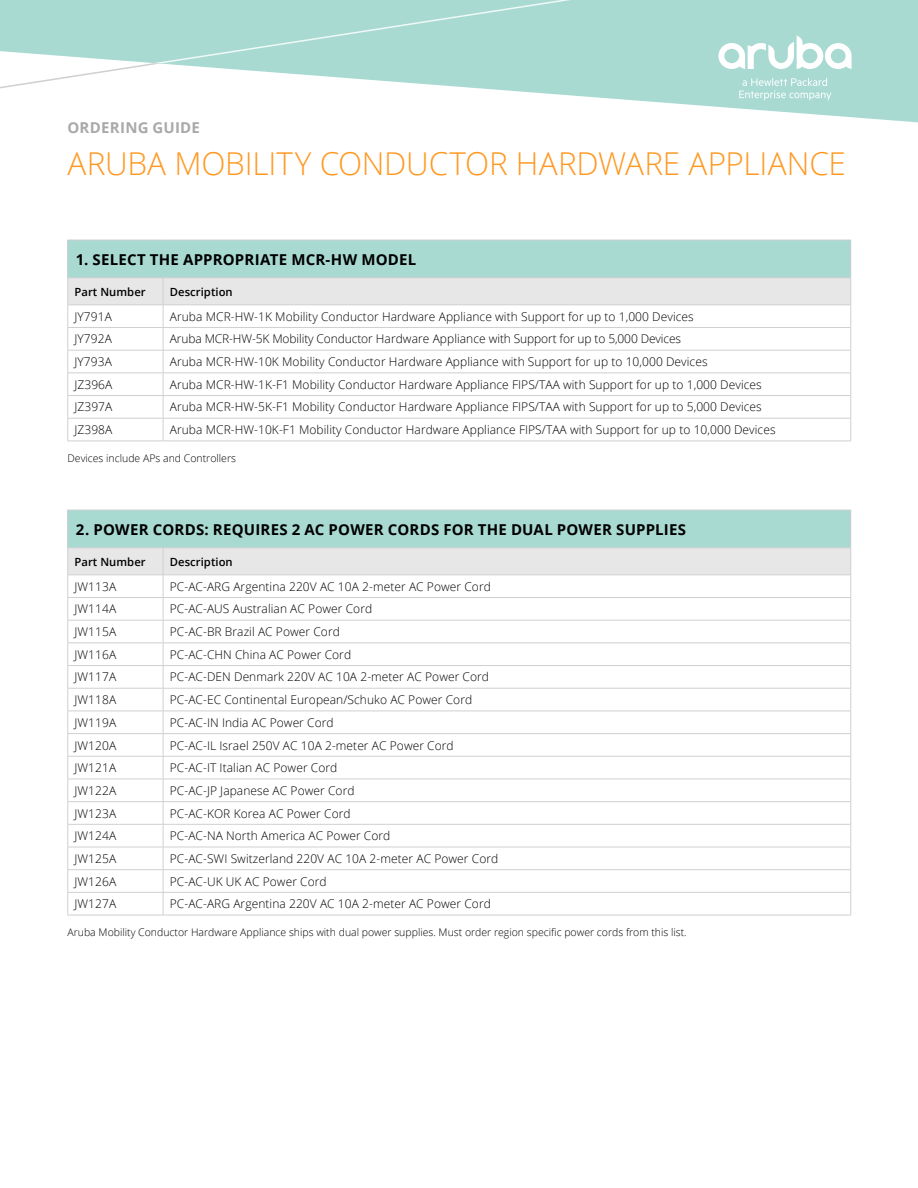
<style>
.page{position:relative;width:918px;height:1188px;background:#fff}
.page>*{position:absolute;margin:0;border:0;box-sizing:border-box;transform-origin:0 0}
.t1{font:300 31.5px "Open Sans";letter-spacing:-.005em;color:#ff9821}
.t2{font:700 15px "Open Sans";letter-spacing:.015em;color:#000}
.t3{font:700 15px "Open Sans";letter-spacing:.01em;color:#aaa8a9}
.t4{font:300 12px "Open Sans";letter-spacing:.005em;color:#000}
.t5{font:600 11.25px "Open Sans";letter-spacing:.005em;color:#000}
.t6{font:300 10.5px "Open Sans";color:#000}
</style>
<div class="page">
<svg style="left:0;top:0;width:918px;height:123px;fill:#a8dad2"></svg>
<svg style="left:718px;top:35px;width:134px;height:65px"></svg>
<div style="left:68px;top:240px;width:783px;height:38px;background:#a8dad2"></div>
<hr style="left:68px;top:240px;width:95px;height:1px;background:#ced0d1">
<hr style="left:67px;top:240px;width:1px;height:38px;background:#ced0d1">
<hr style="left:163px;top:240px;width:688px;height:1px;background:#ced0d1">
<hr style="left:851px;top:240px;width:1px;height:38px;background:#ced0d1">
<svg style="left:67px;top:278px;width:785px;height:163px"></svg>
<hr style="left:68px;top:327px;width:95px;height:1px;background:#ced0d1">
<hr style="left:163px;top:327px;width:688px;height:1px;background:#ced0d1">
<hr style="left:68px;top:350px;width:95px;height:1px;background:#ced0d1">
<hr style="left:163px;top:350px;width:688px;height:1px;background:#ced0d1">
<hr style="left:68px;top:373px;width:95px;height:1px;background:#ced0d1">
<hr style="left:163px;top:373px;width:688px;height:1px;background:#ced0d1">
<hr style="left:68px;top:395px;width:95px;height:1px;background:#ced0d1">
<hr style="left:163px;top:395px;width:688px;height:1px;background:#ced0d1">
<hr style="left:68px;top:418px;width:95px;height:1px;background:#ced0d1">
<hr style="left:163px;top:418px;width:688px;height:1px;background:#ced0d1">
<hr style="left:68px;top:441px;width:95px;height:1px;background:#ced0d1">
<hr style="left:163px;top:441px;width:688px;height:1px;background:#ced0d1">
<hr style="left:68px;top:305px;width:95px;height:1px;background:#ced0d1">
<hr style="left:163px;top:305px;width:688px;height:1px;background:#ced0d1">
<div style="left:68px;top:510px;width:783px;height:38px;background:#a8dad2"></div>
<hr style="left:68px;top:510px;width:95px;height:1px;background:#ced0d1">
<hr style="left:67px;top:510px;width:1px;height:38px;background:#ced0d1">
<hr style="left:163px;top:510px;width:688px;height:1px;background:#ced0d1">
<hr style="left:851px;top:510px;width:1px;height:38px;background:#ced0d1">
<svg style="left:67px;top:548px;width:785px;height:367px"></svg>
<hr style="left:68px;top:575px;width:95px;height:1px;background:#ced0d1">
<hr style="left:163px;top:575px;width:688px;height:1px;background:#ced0d1">
<hr style="left:68px;top:597px;width:95px;height:1px;background:#ced0d1">
<hr style="left:163px;top:597px;width:688px;height:1px;background:#ced0d1">
<hr style="left:68px;top:620px;width:95px;height:1px;background:#ced0d1">
<hr style="left:163px;top:620px;width:688px;height:1px;background:#ced0d1">
<hr style="left:68px;top:643px;width:95px;height:1px;background:#ced0d1">
<hr style="left:163px;top:643px;width:688px;height:1px;background:#ced0d1">
<hr style="left:68px;top:665px;width:95px;height:1px;background:#ced0d1">
<hr style="left:163px;top:665px;width:688px;height:1px;background:#ced0d1">
<hr style="left:68px;top:688px;width:95px;height:1px;background:#ced0d1">
<hr style="left:163px;top:688px;width:688px;height:1px;background:#ced0d1">
<hr style="left:68px;top:711px;width:95px;height:1px;background:#ced0d1">
<hr style="left:163px;top:711px;width:688px;height:1px;background:#ced0d1">
<hr style="left:68px;top:733px;width:95px;height:1px;background:#ced0d1">
<hr style="left:163px;top:733px;width:688px;height:1px;background:#ced0d1">
<hr style="left:68px;top:756px;width:95px;height:1px;background:#ced0d1">
<hr style="left:163px;top:756px;width:688px;height:1px;background:#ced0d1">
<hr style="left:68px;top:779px;width:95px;height:1px;background:#ced0d1">
<hr style="left:163px;top:779px;width:688px;height:1px;background:#ced0d1">
<hr style="left:68px;top:801px;width:95px;height:1px;background:#ced0d1">
<hr style="left:163px;top:801px;width:688px;height:1px;background:#ced0d1">
<hr style="left:68px;top:824px;width:95px;height:1px;background:#ced0d1">
<hr style="left:163px;top:824px;width:688px;height:1px;background:#ced0d1">
<hr style="left:68px;top:847px;width:95px;height:1px;background:#ced0d1">
<hr style="left:163px;top:847px;width:688px;height:1px;background:#ced0d1">
<hr style="left:68px;top:869px;width:95px;height:1px;background:#ced0d1">
<hr style="left:163px;top:869px;width:688px;height:1px;background:#ced0d1">
<hr style="left:68px;top:892px;width:95px;height:1px;background:#ced0d1">
<hr style="left:163px;top:892px;width:688px;height:1px;background:#ced0d1">
<hr style="left:68px;top:915px;width:95px;height:1px;background:#ced0d1">
<hr style="left:163px;top:915px;width:688px;height:1px;background:#ced0d1">
<p class="t3" style="left:68px;top:117px;width:134px">ORDERING GUIDE</p>
<h1 class="t1" style="left:68px;top:142px;width:780px">ARUBA MOBILITY CONDUCTOR HARDWARE APPLIANCE</h1>
<p class="t2" style="left:76px;top:249px;width:342px">1. SELECT THE APPROPRIATE MCR-HW MODEL</p>
<p class="t5" style="left:75px;top:284px;width:73px">Part Number</p>
<p class="t5" style="left:170px;top:284px;width:64px">Description</p>
<p class="t4" style="left:75px;top:308px;width:39px">JY791A</p>
<p class="t4" style="left:170px;top:308px;width:525px">Aruba MCR-HW-1K Mobility Conductor Hardware Appliance with Support for up to 1,000 Devices</p>
<p class="t4" style="left:75px;top:331px;width:39px">JY792A</p>
<p class="t4" style="left:170px;top:331px;width:513px">Aruba MCR-HW-5K Mobility Conductor Hardware Appliance with Support for up to 5,000 Devices</p>
<p class="t4" style="left:75px;top:354px;width:39px">JY793A</p>
<p class="t4" style="left:170px;top:354px;width:539px">Aruba MCR-HW-10K Mobility Conductor Hardware Appliance with Support for up to 10,000 Devices</p>
<p class="t4" style="left:75px;top:376px;width:39px">JZ396A</p>
<p class="t4" style="left:170px;top:376px;width:593px">Aruba MCR-HW-1K-F1 Mobility Conductor Hardware Appliance FIPS/TAA with Support for up to 1,000 Devices</p>
<p class="t4" style="left:75px;top:399px;width:39px">JZ397A</p>
<p class="t4" style="left:170px;top:399px;width:593px">Aruba MCR-HW-5K-F1 Mobility Conductor Hardware Appliance FIPS/TAA with Support for up to 5,000 Devices</p>
<p class="t4" style="left:75px;top:422px;width:39px">JZ398A</p>
<p class="t4" style="left:170px;top:422px;width:607px">Aruba MCR-HW-10K-F1 Mobility Conductor Hardware Appliance FIPS/TAA with Support for up to 10,000 Devices</p>
<p class="t6" style="left:68px;top:451px;width:170px">Devices include APs and Controllers</p>
<p class="t2" style="left:76px;top:519px;width:612px">2. POWER CORDS: REQUIRES 2 AC POWER CORDS FOR THE DUAL POWER SUPPLIES</p>
<p class="t5" style="left:75px;top:554px;width:73px">Part Number</p>
<p class="t5" style="left:170px;top:554px;width:64px">Description</p>
<p class="t4" style="left:75px;top:578px;width:43px">JW113A</p>
<p class="t4" style="left:170px;top:578px;width:323px">PC-AC-ARG Argentina 220V AC 10A 2-meter AC Power Cord</p>
<p class="t4" style="left:75px;top:601px;width:43px">JW114A</p>
<p class="t4" style="left:170px;top:601px;width:204px">PC-AC-AUS Australian AC Power Cord</p>
<p class="t4" style="left:75px;top:624px;width:43px">JW115A</p>
<p class="t4" style="left:170px;top:624px;width:172px">PC-AC-BR Brazil AC Power Cord</p>
<p class="t4" style="left:75px;top:646px;width:43px">JW116A</p>
<p class="t4" style="left:170px;top:646px;width:183px">PC-AC-CHN China AC Power Cord</p>
<p class="t4" style="left:75px;top:669px;width:43px">JW117A</p>
<p class="t4" style="left:170px;top:669px;width:321px">PC-AC-DEN Denmark 220V AC 10A 2-meter AC Power Cord</p>
<p class="t4" style="left:75px;top:692px;width:43px">JW118A</p>
<p class="t4" style="left:170px;top:692px;width:304px">PC-AC-EC Continental European/Schuko AC Power Cord</p>
<p class="t4" style="left:75px;top:714px;width:43px">JW119A</p>
<p class="t4" style="left:170px;top:714px;width:165px">PC-AC-IN India AC Power Cord</p>
<p class="t4" style="left:75px;top:737px;width:43px">JW120A</p>
<p class="t4" style="left:170px;top:737px;width:285px">PC-AC-IL Israel 250V AC 10A 2-meter AC Power Cord</p>
<p class="t4" style="left:75px;top:760px;width:43px">JW121A</p>
<p class="t4" style="left:170px;top:760px;width:169px">PC-AC-IT Italian AC Power Cord</p>
<p class="t4" style="left:75px;top:782px;width:43px">JW122A</p>
<p class="t4" style="left:170px;top:782px;width:186px">PC-AC-JP Japanese AC Power Cord</p>
<p class="t4" style="left:75px;top:805px;width:43px">JW123A</p>
<p class="t4" style="left:170px;top:805px;width:182px">PC-AC-KOR Korea AC Power Cord</p>
<p class="t4" style="left:75px;top:828px;width:43px">JW124A</p>
<p class="t4" style="left:170px;top:828px;width:222px">PC-AC-NA North America AC Power Cord</p>
<p class="t4" style="left:75px;top:850px;width:43px">JW125A</p>
<p class="t4" style="left:170px;top:850px;width:330px">PC-AC-SWI Switzerland 220V AC 10A 2-meter AC Power Cord</p>
<p class="t4" style="left:75px;top:873px;width:43px">JW126A</p>
<p class="t4" style="left:170px;top:873px;width:158px">PC-AC-UK UK AC Power Cord</p>
<p class="t4" style="left:75px;top:896px;width:43px">JW127A</p>
<p class="t4" style="left:170px;top:896px;width:323px">PC-AC-ARG Argentina 220V AC 10A 2-meter AC Power Cord</p>
<p class="t6" style="left:68px;top:925px;width:621px">Aruba Mobility Conductor Hardware Appliance ships with dual power supplies. Must order region specific power cords from this list.</p>
</div>
